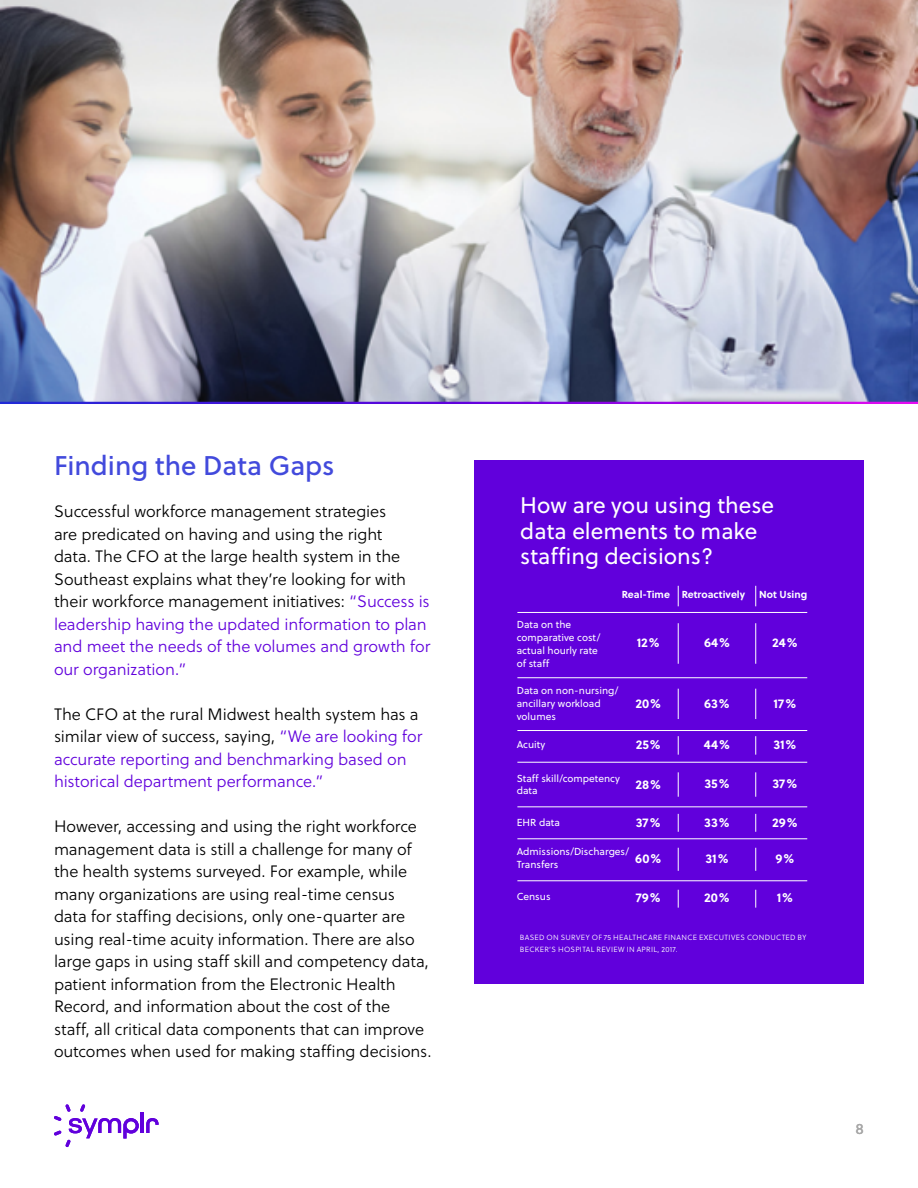
<style>
.page{position:relative;width:918px;height:1188px;background:#fff}
.page>*{position:absolute;margin:0;border:0;box-sizing:border-box;transform-origin:0 0}
.t1{font:27px "Soleil Bk";color:#424adc}
.t2{font:22.5px/25.5px "Soleil";color:#fff}
.t3{font:16.5px/22.5px "Soleil Lt";letter-spacing:-.005em;color:#000}
.t4{font:16.5px/22.5px "Soleil Lt";letter-spacing:-.005em;color:#6100dc}
.t5{font:15px "Soleil";color:#a8a8a8}
.t6{font:700 12.75px "Soleil";color:#fff}
.t7{font:10.2px/12.8px "Soleil";color:#fff}
.t8{font:700 10.2px "Soleil";color:#fff}
.t9{font:7.5px/12px "Soleil Lt";letter-spacing:.045em;color:#fff}
.s1{color:#6100dc}
.s2{color:#000}
</style>
<div class="page">
<img style="left:0;top:0;width:918px;height:402px">
<div style="left:474px;top:460px;width:390px;height:524px;background:#6100dc"></div>
<hr style="left:517px;top:677px;width:290px;height:1px;background:#fff">
<hr style="left:517px;top:612px;width:290px;height:1px;background:#fff">
<hr style="left:517px;top:730px;width:290px;height:1px;background:#fff">
<hr style="left:517px;top:762px;width:290px;height:1px;background:#fff">
<hr style="left:517px;top:807px;width:290px;height:1px;background:#fff">
<hr style="left:517px;top:839px;width:290px;height:1px;background:#fff">
<hr style="left:517px;top:881px;width:290px;height:1px;background:#fff">
<svg style="left:678px;top:586px;width:1px;height:20px"></svg>
<hr style="left:678px;top:623px;width:1px;height:41px;background:#fff">
<hr style="left:678px;top:689px;width:1px;height:30px;background:#fff">
<svg style="left:678px;top:736px;width:1px;height:19px"></svg>
<svg style="left:678px;top:772px;width:1px;height:25px"></svg>
<svg style="left:678px;top:814px;width:1px;height:18px"></svg>
<svg style="left:678px;top:890px;width:1px;height:18px"></svg>
<svg style="left:678px;top:848px;width:1px;height:23px"></svg>
<svg style="left:755px;top:586px;width:1px;height:20px"></svg>
<hr style="left:755px;top:623px;width:1px;height:41px;background:#fff">
<hr style="left:755px;top:689px;width:1px;height:30px;background:#fff">
<svg style="left:755px;top:736px;width:1px;height:19px"></svg>
<svg style="left:755px;top:772px;width:1px;height:25px"></svg>
<svg style="left:755px;top:814px;width:1px;height:18px"></svg>
<svg style="left:755px;top:890px;width:1px;height:18px"></svg>
<svg style="left:755px;top:848px;width:1px;height:23px"></svg>
<hr style="left:141px;top:1113px;width:3px;height:20px;background:#6100dc">
<svg style="left:146px;top:1118px;width:13px;height:15px"></svg>
<svg style="left:54px;top:1104px;width:85px;height:43px"></svg>
<h1 class="t1" style="left:54px;top:448px;width:282px">Finding the Data Gaps</h1>
<p class="t3" style="left:54px;top:501px;width:378px">Successful workforce management strategies<br>are predicated on having and using the right<br>data. The CFO at the large health system in the Southeast explains what they’re looking for with their workforce management initiatives: <span class="s1">“Success is leadership having the updated information to plan and meet the needs of the volumes and growth for our organization.”</span></p>
<p class="t4" style="left:54px;top:703px;width:370px"><span class="s2">The CFO at the rural Midwest health system has a similar view of success, saying,</span> “We are looking for accurate reporting and benchmarking based on historical department performance.”</p>
<p class="t3" style="left:54px;top:816px;width:379px">However, accessing and using the right workforce management data is still a challenge for many of the health systems surveyed. For example, while many organizations are using real-time census data for staffing decisions, only one-quarter are using real-time acuity information. There are also large gaps in using staff skill and competency data, patient information from the Electronic Health Record, and information about the cost of the<br>staff, all critical data components that can improve outcomes when used for making staffing decisions.</p>
<h2 class="t2" style="left:520px;top:493px;width:255px">How are you using these data elements to make staffing decisions?</h2>
<p class="t8" style="left:622px;top:588px;width:125px">Real-Time Retroactively</p>
<p class="t8" style="left:759px;top:587px;width:49px">Not Using</p>
<p class="t7" style="left:517px;top:619px;width:85px">Data on the comparative cost/ actual hourly rate of staff</p>
<p class="t7" style="left:517px;top:685px;width:103px">Data on non-nursing/ ancillary workload volumes</p>
<p class="t7" style="left:517px;top:739px;width:30px">Acuity</p>
<p class="t7" style="left:517px;top:772px;width:105px">Staff skill/competency data</p>
<p class="t7" style="left:517px;top:817px;width:45px">EHR data</p>
<p class="t7" style="left:517px;top:846px;width:114px">Admissions/Discharges/<br>Transfers</p>
<p class="t7" style="left:517px;top:891px;width:35px">Census</p>
<p class="t6" style="left:637px;top:634px;width:25px">12%</p>
<p class="t6" style="left:635px;top:695px;width:27px">20%</p>
<p class="t6" style="left:636px;top:736px;width:27px">25%</p>
<p class="t6" style="left:635px;top:776px;width:27px">28%</p>
<p class="t6" style="left:636px;top:814px;width:26px">37%</p>
<p class="t6" style="left:635px;top:850px;width:28px">60%</p>
<p class="t6" style="left:636px;top:890px;width:27px">79%</p>
<p class="t6" style="left:704px;top:634px;width:27px">64%</p>
<p class="t6" style="left:704px;top:695px;width:27px">63%</p>
<p class="t6" style="left:704px;top:736px;width:28px">44%</p>
<p class="t6" style="left:704px;top:776px;width:27px">35%</p>
<p class="t6" style="left:704px;top:814px;width:27px">33%</p>
<p class="t6" style="left:705px;top:850px;width:25px">31%</p>
<p class="t6" style="left:704px;top:890px;width:27px">20%</p>
<p class="t6" style="left:772px;top:634px;width:27px">24%</p>
<p class="t6" style="left:774px;top:695px;width:24px">17%</p>
<p class="t6" style="left:773px;top:736px;width:25px">31%</p>
<p class="t6" style="left:772px;top:776px;width:26px">37%</p>
<p class="t6" style="left:772px;top:814px;width:27px">29%</p>
<p class="t6" style="left:775px;top:850px;width:20px">9%</p>
<p class="t6" style="left:777px;top:890px;width:18px">1%</p>
<p class="t9" style="left:520px;top:931px;width:288px">BASED ON SURVEY OF 75 HEALTHCARE FINANCE EXECUTIVES CONDUCTED BY<br>BECKER’S HOSPITAL REVIEW IN APRIL, 2017.</p>
<p class="t5" style="left:856px;top:1119px;width:10px">8</p>
</div>
